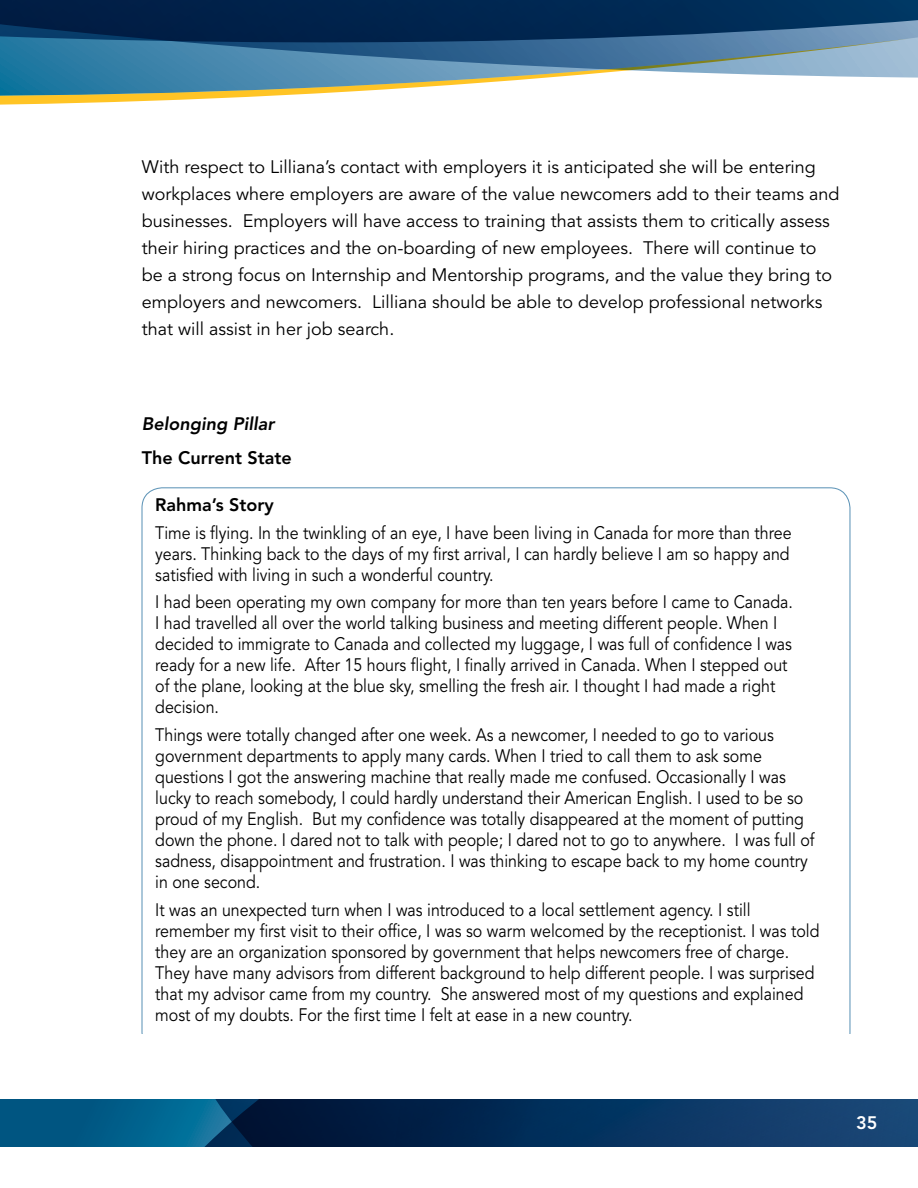
<style>
.page{position:relative;width:918px;height:1188px;background:#fff}
.page>*{position:absolute;margin:0;border:0;box-sizing:border-box;transform-origin:0 0}
.t1{font:18px/21px "Avenir LT Std";color:#000;scale:.89 1}
.t2{font:18px/27px "Avenir LT Std";color:#000}
.t3{font:800 18px "Avenir LT Std";color:#000}
.t4{font:italic 800 18px "Avenir LT Std";color:#000}
.t5{font:800 18px "Avenir LT Std";color:#fff}
</style>
<div class="page">
<svg style="left:0;top:1099px;width:918px;height:47px;background:#063a64"></svg>
<svg style="left:0;top:78px;width:541px;height:27px"></svg>
<svg style="left:0;top:0;width:918px;height:78px;background:#2f5b80"></svg>
<p class="t2" style="left:142px;top:154px;width:699px">With respect to Lilliana’s contact with employers it is anticipated she will be entering workplaces where employers are aware of the value newcomers add to their teams and businesses. Employers will have access to training that assists them to critically assess their hiring practices and the on-boarding of new employees. There will continue to be a strong focus on Internship and Mentorship programs, and the value they bring to employers and newcomers. Lilliana should be able to develop professional networks that will assist in her job search.</p>
<p class="t4" style="left:142px;top:413px;width:134px">Belonging Pillar</p>
<p class="t3" style="left:142px;top:447px;width:151px">The Current State</p>
<p class="t3" style="left:155px;top:494px;width:120px">Rahma’s Story</p>
<p class="t1" style="left:155px;top:523px;width:717px;text-align:justify">Time is flying. In the twinkling of an eye, I have been living in Canada for more than three years. Thinking back to the days of my first arrival, I can hardly believe I am so happy and satisfied with living in such a wonderful country.</p>
<p class="t1" style="left:155px;top:592px;width:718px">I had been operating my own company for more than ten years before I came to Canada.<br>I had travelled all over the world talking business and meeting different people. When I decided to immigrate to Canada and collected my luggage, I was full of confidence I was ready for a new life. After 15 hours flight, I finally arrived in Canada. When I stepped out of the plane, looking at the blue sky, smelling the fresh air. I thought I had made a right decision.</p>
<p class="t1" style="left:155px;top:725px;width:742px">Things were totally changed after one week. As a newcomer, I needed to go to various government departments to apply many cards. When I tried to call them to ask some questions I got the answering machine that really made me confused. Occasionally I was lucky to reach somebody, I could hardly understand their American English. I used to be so proud of my English. But my confidence was totally disappeared at the moment of putting down the phone. I dared not to talk with people; I dared not to go to anywhere. I was full of sadness, disappointment and frustration. I was thinking to escape back to my home country in one second.</p>
<p class="t1" style="left:155px;top:900px;width:748px">It was an unexpected turn when I was introduced to a local settlement agency. I still remember my first visit to their office, I was so warm welcomed by the receptionist. I was told they are an organization sponsored by government that helps newcomers free of charge.<br>They have many advisors from different background to help different people. I was surprised that my advisor came from my country. She answered most of my questions and explained most of my doubts. For the first time I felt at ease in a new country.</p>
<p class="t5" style="left:856px;top:1112px;width:23px">35</p>
</div>
